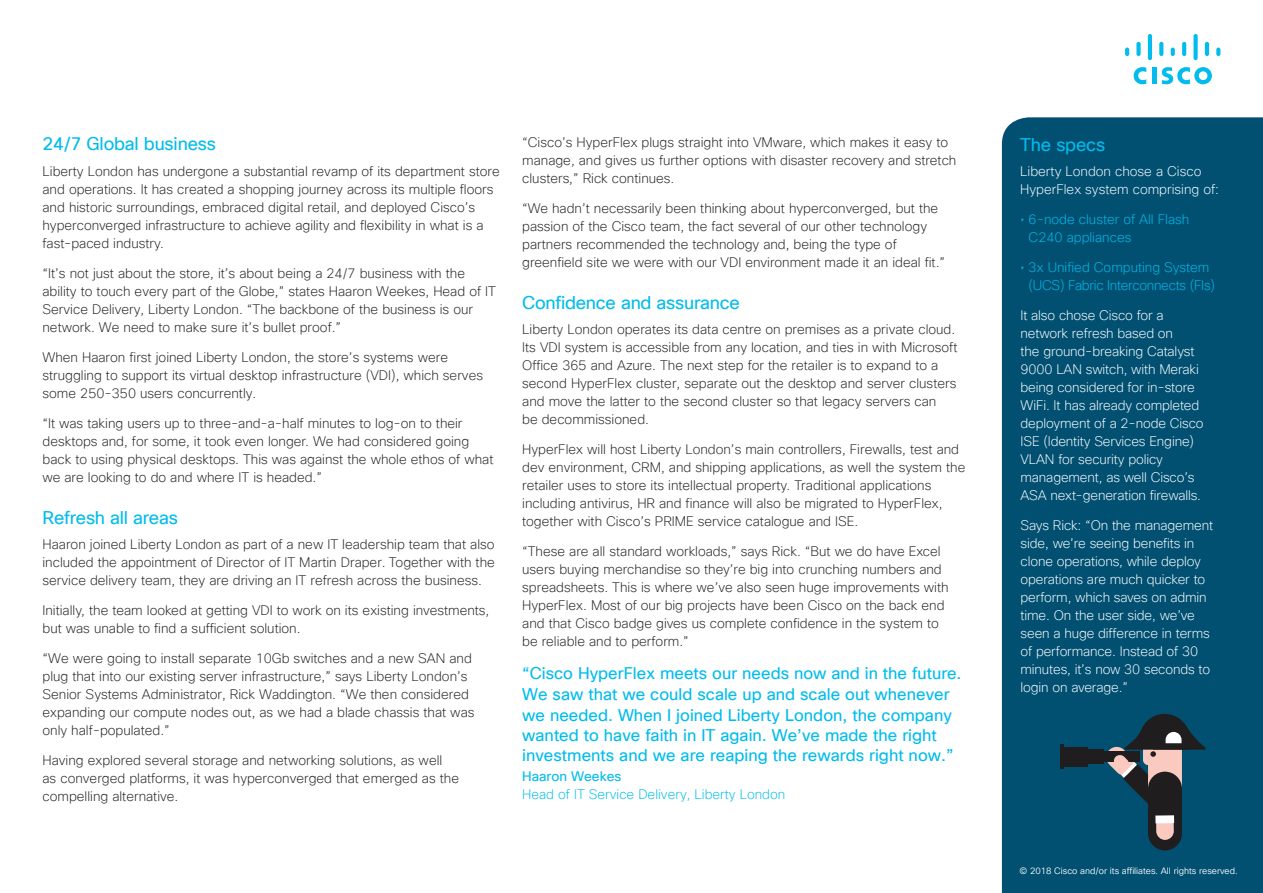
<style>
.page{position:relative;width:1263px;height:893px;background:#fff}
.page>*{position:absolute;margin:0;border:0;box-sizing:border-box;transform-origin:0 0}
.Body{font:18px "Cisco Sans TT";letter-spacing:-.015em;color:#01bcec}
.Body-2{font:16.5px/20.4px "Cisco Sans TT";color:#01bcec}
.Body-3{font:200 13.5px/18px "Cisco Sans TT";color:#231f20}
.Body-4{font:200 13.5px/18px "Cisco Sans TT";letter-spacing:-.01em;color:#fff}
.Body-5{font:200 13.5px/18px "Cisco Sans TT";color:#01bcec}
.Body-6{font:200 13.5px/18px "Cisco Sans TT";letter-spacing:-.02em;color:#01bcec;text-align:center}
.t1{font:9px "Cisco Sans TT Light";color:#fff}
.s1{font-weight:400}
</style>
<div class="page">
<hr style="left:1152px;top:67px;width:4px;height:17px;background:#01bcec">
<svg style="left:1134px;top:67px;width:12px;height:17px"></svg>
<svg style="left:1162px;top:67px;width:50px;height:17px"></svg>
<svg style="left:1125px;top:48px;width:4px;height:8px"></svg>
<svg style="left:1136px;top:42px;width:4px;height:14px"></svg>
<hr style="left:1148px;top:34px;width:4px;height:26px;background:#01bcec;border-radius:2px">
<svg style="left:1159px;top:42px;width:4px;height:14px"></svg>
<svg style="left:1171px;top:48px;width:4px;height:8px"></svg>
<svg style="left:1182px;top:42px;width:4px;height:14px"></svg>
<div style="left:1193px;top:34px;width:5px;height:26px;background:#01bcec;border-radius:2px"></div>
<hr style="left:1205px;top:42px;width:4px;height:14px;background:#01bcec;border-radius:2px">
<svg style="left:1216px;top:48px;width:4px;height:8px"></svg>
<div style="left:1002px;top:117px;width:261px;height:776px;background:#015072"></div>
<div style="left:1148px;top:772px;width:34px;height:78px;background:#201d1e;border-radius:17px"></div>
<div style="left:1087px;top:752px;width:52px;height:10px;background:#201d1e"></div>
<div style="left:1078px;top:750px;width:26px;height:14px;background:#201d1e"></div>
<div style="left:1061px;top:747px;width:26px;height:19px;background:#201d1e"></div>
<svg style="left:1059px;top:744px;width:4px;height:25px"></svg>
<div style="left:1156px;top:816px;width:18px;height:24px;background:#fac9bf;border-radius:9px"></div>
<div style="left:1155px;top:815px;width:19px;height:8px;background:#fff"></div>
<svg style="left:1105px;top:714px;width:101px;height:105px"></svg>
<p class="Body" style="left:43px;top:132px;width:175px">24/7 Global business</p>
<p class="Body-3" style="left:43px;top:162px;width:459px">Liberty London has undergone a substantial revamp of its department store and operations. It has created a shopping journey across its multiple floors and historic surroundings, embraced digital retail, and deployed Cisco’s hyperconverged infrastructure to achieve agility and flexibility in what is a fast-paced industry.</p>
<p class="Body-3" style="left:43px;top:264px;width:455px">“It’s not just about the store, it’s about being a 24/7 business with the ability to touch every part of the Globe,” states Haaron Weekes, Head of IT Service Delivery, Liberty London. “The backbone of the business is our network. We need to make sure it’s bullet proof.”</p>
<p class="Body-3" style="left:43px;top:348px;width:442px">When Haaron first joined Liberty London, the store’s systems were struggling to support its virtual desktop infrastructure (VDI), which serves some 250-350 users concurrently.</p>
<p class="Body-3" style="left:43px;top:414px;width:452px">“It was taking users up to three-and-a-half minutes to log-on to their desktops and, for some, it took even longer. We had considered going back to using physical desktops. This was against the whole ethos of what we are looking to do and where IT is headed.”</p>
<p class="Body" style="left:43px;top:506px;width:137px">Refresh all areas</p>
<p class="Body-3" style="left:43px;top:536px;width:454px;text-align:justify">Haaron joined Liberty London as part of a new IT leadership team that also included the appointment of Director of IT Martin Draper. Together with the service delivery team, they are driving an IT refresh across the business.</p>
<p class="Body-3" style="left:43px;top:602px;width:448px">Initially, the team looked at getting VDI to work on its existing investments, but was unable to find a sufficient solution.</p>
<p class="Body-3" style="left:43px;top:650px;width:433px">“We were going to install separate 10Gb switches and a new SAN and plug that into our existing server infrastructure,” says Liberty London’s Senior Systems Administrator, Rick Waddington. “We then considered expanding our compute nodes out, as we had a blade chassis that was only half-populated.”</p>
<p class="Body-3" style="left:43px;top:752px;width:418px">Having explored several storage and networking solutions, as well as converged platforms, it was hyperconverged that emerged as the compelling alternative.</p>
<p class="Body-3" style="left:522px;top:133px;width:436px">“Cisco’s HyperFlex plugs straight into VMware, which makes it easy to manage, and gives us further options with disaster recovery and stretch clusters,” Rick continues.</p>
<p class="Body-3" style="left:522px;top:199px;width:424px">“We hadn’t necessarily been thinking about hyperconverged, but the passion of the Cisco team, the fact several of our other technology partners recommended the technology and, being the type of greenfield site we were with our VDI environment made it an ideal fit.”</p>
<p class="Body" style="left:522px;top:291px;width:219px">Confidence and assurance</p>
<p class="Body-3" style="left:522px;top:321px;width:437px">Liberty London operates its data centre on premises as a private cloud.<br>Its VDI system is accessible from any location, and ties in with Microsoft Office 365 and Azure. The next step for the retailer is to expand to a second HyperFlex cluster, separate out the desktop and server clusters and move the latter to the second cluster so that legacy servers can<br>be decommissioned.</p>
<p class="Body-3" style="left:522px;top:441px;width:445px">HyperFlex will host Liberty London’s main controllers, Firewalls, test and dev environment, CRM, and shipping applications, as well the system the retailer uses to store its intellectual property. Traditional applications including antivirus, HR and finance will also be migrated to HyperFlex, together with Cisco’s PRIME service catalogue and ISE.</p>
<p class="Body-3" style="left:522px;top:543px;width:428px">“These are all standard workloads,” says Rick. “But we do have Excel users buying merchandise so they’re big into crunching numbers and spreadsheets. This is where we’ve also seen huge improvements with HyperFlex. Most of our big projects have been Cisco on the back end and that Cisco badge gives us complete confidence in the system to be reliable and to perform.”</p>
<p class="Body-2" style="left:522px;top:664px;width:441px">“Cisco HyperFlex meets our needs now and in the future.<br>We saw that we could scale up and scale out whenever we needed. When I joined Liberty London, the company wanted to have faith in IT again. We’ve made the right investments and we are reaping the rewards right now.”</p>
<p class="Body-5" style="left:522px;top:768px;width:265px"><span class="s1">Haaron Weekes<br></span>Head of IT Service Delivery, Liberty London</p>
<p class="Body" style="left:1020px;top:133px;width:86px">The specs</p>
<p class="Body-4" style="left:1020px;top:163px;width:200px">Liberty London chose a Cisco<br>HyperFlex system comprising of:</p>
<p class="Body-5" style="left:1029px;top:210px;width:162px;text-indent:-8px">• 6-node cluster of All Flash<br>C240 appliances</p>
<p class="Body-6" style="left:1020px;top:258px;width:196px">• 3x Unified Computing System (UCS) Fabric Interconnects (FIs)</p>
<p class="Body-4" style="left:1020px;top:306px;width:184px">It also chose Cisco for a network refresh based on<br>the ground-breaking Catalyst<br>9000 LAN switch, with Meraki being considered for in-store<br>WiFi. It has already completed deployment of a 2-node Cisco<br>ISE (Identity Services Engine)<br>VLAN for security policy management, as well Cisco’s<br>ASA next-generation firewalls.</p>
<p class="Body-4" style="left:1020px;top:516px;width:194px">Says Rick: “On the management side, we’re seeing benefits in clone operations, while deploy operations are much quicker to perform, which saves on admin time. On the user side, we’ve seen a huge difference in terms of performance. Instead of 30 minutes, it’s now 30 seconds to login on average.”</p>
<p class="t1" style="left:1019px;top:865px;width:220px">© 2018 Cisco and/or its affiliates. All rights reserved.</p>
</div>
